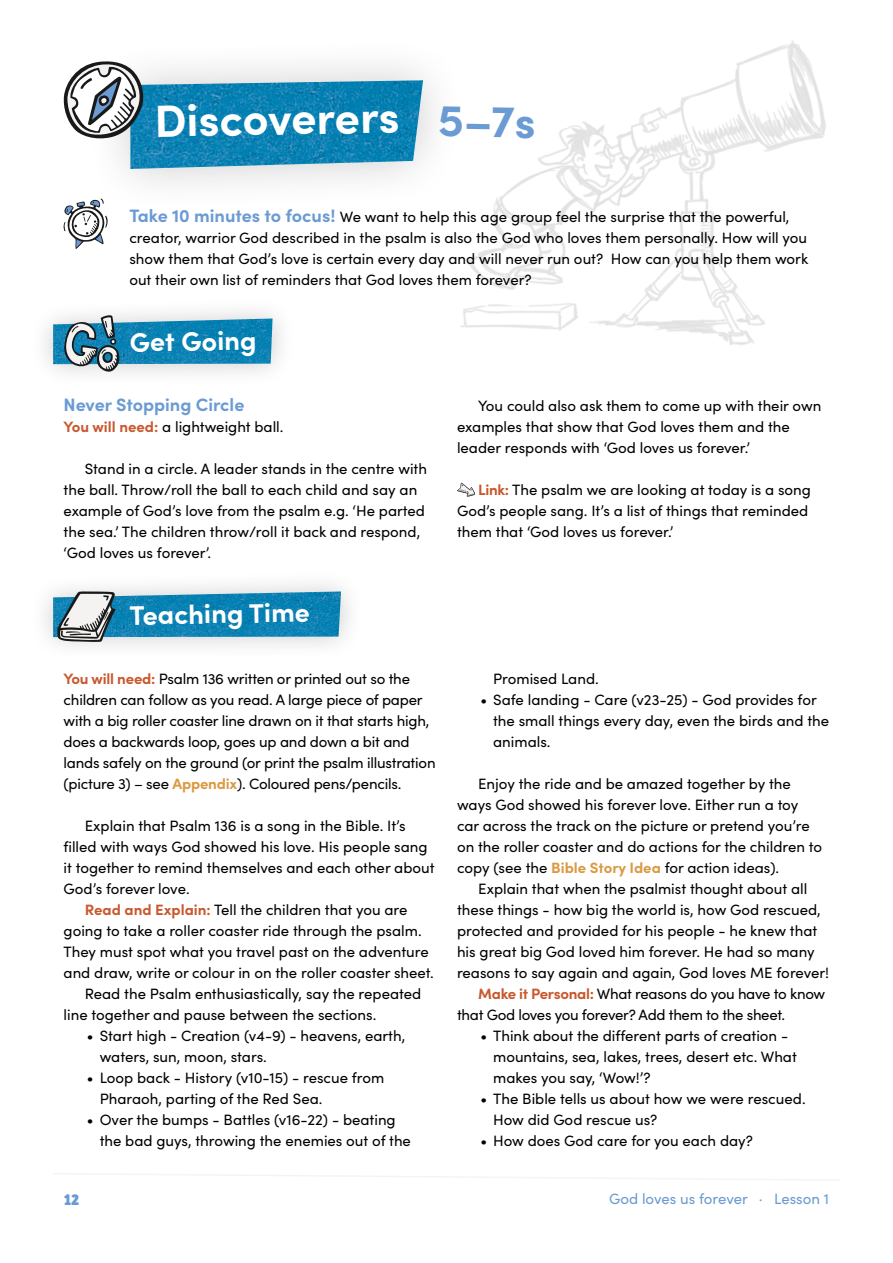
<style>
.page{position:relative;width:893px;height:1263px;background:#fff}
.page>*{position:absolute;margin:0;border:0;box-sizing:border-box;transform-origin:0 0}
.t1{font:700 45.3px "Sofia Pro";color:#fff}
.t2{font:700 45.3px "Sofia Pro";color:#6b9bd3}
.t3{font:700 27px "Sofia Pro";color:#fff}
.t4{font:700 18px "Sofia Pro";color:#6b9bd3}
.t5{font:15px/21px "Sofia Pro";color:#000}
.t6{font:15px "Sofia Pro";letter-spacing:-.02em;color:#000}
.t7{font:15px "Sofia Pro";color:#6b9bd3}
.t8{font:15px "HVD Comic Serif Pro";color:#6b9bd3}
.s1{font-weight:700;font-size:18px;color:#6b9bd3}
.s2{font-weight:700;color:#c9582e}
.s3{font-weight:700;color:#db9941}
</style>
<div class="page">
<svg style="left:53px;top:1173px;width:787px;height:8px"></svg>
<img style="left:460px;top:40px;width:366px;height:305px">
<div style="left:85px;top:36px;width:380px;height:177px;background:#000;opacity:.2"></div>
<img style="left:130px;top:80px;width:293px;height:89px">
<svg style="left:63px;top:61px;width:83px;height:80px"></svg>
<svg style="left:64px;top:199px;width:44px;height:50px"></svg>
<svg style="left:457px;top:483px;width:18px;height:14px"></svg>
<div style="left:30px;top:295px;width:266px;height:93px;background:#000;opacity:.2"></div>
<img style="left:53px;top:318px;width:220px;height:46px">
<svg style="left:64px;top:315px;width:56px;height:59px"></svg>
<div style="left:30px;top:568px;width:334px;height:93px;background:#000;opacity:.2"></div>
<img style="left:53px;top:591px;width:288px;height:46px">
<svg style="left:57px;top:591px;width:59px;height:51px"></svg>
<h1 class="t1" style="left:154px;top:86px;width:247px;rotate:-1deg">Discoverers</h1>
<h1 class="t2" style="left:439px;top:86px;width:99px;rotate:1deg">5–7s</h1>
<p class="t5" style="left:129px;top:205px;width:681px"><span class="s1">Take 10 minutes to focus!</span> We want to help this age group feel the surprise that the powerful, creator, warrior God described in the psalm is also the God who loves them personally. How will you show them that God’s love is certain every day and will never run out? How can you help them work out their own list of reminders that God loves them forever?</p>
<h2 class="t3" style="left:129px;top:322px;width:128px;rotate:-1deg">Get Going</h2>
<p class="t4" style="left:64px;top:391px;width:182px">Never Stopping Circle</p>
<p class="t5" style="left:64px;top:415px;width:221px"><span class="s2">You will need:</span> a lightweight ball.</p>
<p class="t5" style="left:64px;top:457px;width:365px;text-indent:21px">Stand in a circle. A leader stands in the centre with the ball. Throw/roll the ball to each child and say an example of God’s love from the psalm e.g. ‘He parted the sea.’ The children throw/roll it back and respond, ‘God loves us forever’.</p>
<h2 class="t3" style="left:129px;top:594px;width:182px;rotate:-1deg">Teaching Time</h2>
<p class="t5" style="left:64px;top:667px;width:374px"><span class="s2">You will need:</span> Psalm 136 written or printed out so the children can follow as you read. A large piece of paper with a big roller coaster line drawn on it that starts high, does a backwards loop, goes up and down a bit and lands safely on the ground (or print the psalm illustration (picture 3) – see <span class="s3">Appendix</span>). Coloured pens/pencils.</p>
<p class="t5" style="left:85px;top:814px;width:322px">Explain that Psalm 136 is a song in the Bible. It’s</p>
<p class="t5" style="left:64px;top:835px;width:366px">filled with ways God showed his love. His people sang</p>
<p class="t5" style="left:64px;top:856px;width:372px">it together to remind themselves and each other about</p>
<p class="t5" style="left:64px;top:877px;width:128px">God’s forever love.</p>
<p class="t5" style="left:85px;top:898px;width:324px"><span class="s2">Read and Explain:</span> Tell the children that you are</p>
<p class="t5" style="left:64px;top:919px;width:360px">going to take a roller coaster ride through the psalm.</p>
<p class="t5" style="left:64px;top:940px;width:367px">They must spot what you travel past on the adventure</p>
<p class="t5" style="left:64px;top:961px;width:372px">and draw, write or colour in on the roller coaster sheet.</p>
<p class="t5" style="left:85px;top:982px;width:338px">Read the Psalm enthusiastically, say the repeated</p>
<p class="t5" style="left:64px;top:1003px;width:314px">line together and pause between the sections.</p>
<p class="t5" style="left:100px;top:1024px;width:307px;text-indent:-13px">• Start high - Creation (v4-9) - heavens, earth, waters, sun, moon, stars.</p>
<p class="t5" style="left:100px;top:1066px;width:286px;text-indent:-13px">• Loop back - History (v10-15) - rescue from<br>Pharaoh, parting of the Red Sea.</p>
<p class="t5" style="left:100px;top:1108px;width:313px;text-indent:-13px">• Over the bumps - Battles (v16-22) - beating the bad guys, throwing the enemies out of the</p>
<p class="t5" style="left:457px;top:394px;width:366px;text-indent:21px">You could also ask them to come up with their own examples that show that God loves them and the leader responds with ‘God loves us forever.’</p>
<p class="t5" style="left:457px;top:478px;width:355px;text-indent:21px"><span class="s2">Link:</span> The psalm we are looking at today is a song<br>God’s people sang. It’s a list of things that reminded them that ‘God loves us forever.’</p>
<p class="t5" style="left:493px;top:667px;width:107px">Promised Land.</p>
<p class="t5" style="left:493px;top:688px;width:338px;text-indent:-13px">• Safe landing - Care (v23-25) - God provides for the small things every day, even the birds and the animals.</p>
<p class="t5" style="left:457px;top:772px;width:367px;text-indent:21px">Enjoy the ride and be amazed together by the ways God showed his forever love. Either run a toy car across the track on the picture or pretend you’re on the roller coaster and do actions for the children to copy (see the <span class="s3">Bible Story Idea</span> for action ideas).</p>
<p class="t5" style="left:478px;top:877px;width:331px">Explain that when the psalmist thought about all</p>
<p class="t5" style="left:457px;top:898px;width:365px">these things - how big the world is, how God rescued,</p>
<p class="t5" style="left:457px;top:919px;width:362px">protected and provided for his people - he knew that</p>
<p class="t5" style="left:457px;top:940px;width:359px">his great big God loved him forever. He had so many</p>
<p class="t5" style="left:457px;top:961px;width:374px">reasons to say again and again, God loves ME forever!</p>
<p class="t6" style="left:478px;top:983px;width:348px"><span class="s2">Make it Personal:</span> What reasons do you have to know</p>
<p class="t6" style="left:457px;top:1004px;width:330px">that God loves you forever? Add them to the sheet.</p>
<p class="t5" style="left:493px;top:1024px;width:305px;text-indent:-13px">• Think about the different parts of creation - mountains, sea, lakes, trees, desert etc. What makes you say, ‘Wow!’?</p>
<p class="t5" style="left:493px;top:1087px;width:314px;text-indent:-13px">• The Bible tells us about how we were rescued.<br>How did God rescue us?</p>
<p class="t5" style="left:480px;top:1129px;width:274px">• How does God care for you each day?</p>
<p class="t8" style="left:64px;top:1189px;width:17px">12</p>
<p class="t7" style="left:609px;top:1188px;width:222px">God loves us forever · Lesson 1</p>
</div>
